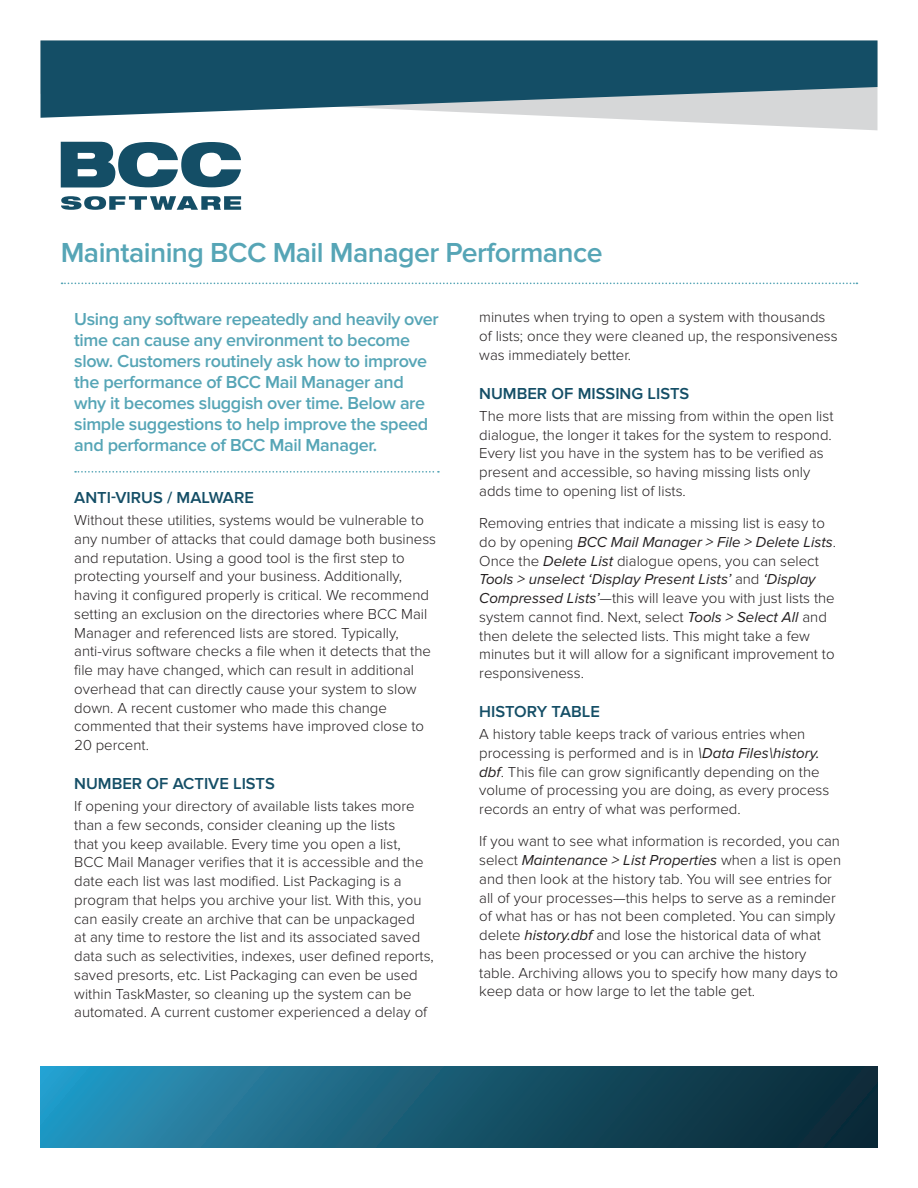
<style>
.page{position:relative;width:918px;height:1188px;background:#fff}
.page>*{position:absolute;margin:0;border:0;box-sizing:border-box;transform-origin:0 0}
.t1{font:600 28.5px "Proxima Nova";letter-spacing:-.02em;color:#56a5b6}
.t2{font:600 18px/21px "Proxima Nova";letter-spacing:-.02em;color:#56a5b6}
.t3{font:600 16.5px "Proxima Nova";color:#144e66}
.t4{font:300 15px/18.8px "Proxima Nova";color:#231f20}
.s1{font-weight:400;font-style:italic}
</style>
<div class="page">
<svg style="left:41px;top:1066px;width:836px;height:82px;background:#185a73"></svg>
<svg style="left:600px;top:118px;width:278px;height:12px"></svg>
<svg style="left:40px;top:40px;width:838px;height:78px;background:#3e6c7f"></svg>
<svg style="left:61px;top:142px;width:180px;height:45px"></svg>
<svg style="left:61px;top:196px;width:180px;height:14px"></svg>
<svg style="left:62px;top:283px;width:795px;height:1px"></svg>
<svg style="left:75px;top:471px;width:364px;height:2px"></svg>
<h1 class="t1" style="left:61px;top:236px;width:543px">Maintaining BCC Mail Manager Performance</h1>
<h4 class="t2" style="left:74px;top:309px;width:366px">Using any software repeatedly and heavily over time can cause any environment to become slow. Customers routinely ask how to improve the performance of BCC Mail Manager and why it becomes sluggish over time. Below are simple suggestions to help improve the speed and performance of BCC Mail Manager.</h4>
<h4 class="t3" style="left:74px;top:488px;width:181px">ANTI-VIRUS / MALWARE</h4>
<p class="t4" style="left:74px;top:511px;width:363px">Without these utilities, systems would be vulnerable to any number of attacks that could damage both business and reputation. Using a good tool is the first step to protecting yourself and your business. Additionally, having it configured properly is critical. We recommend setting an exclusion on the directories where BCC Mail Manager and referenced lists are stored. Typically, anti-virus software checks a file when it detects that the file may have changed, which can result in additional overhead that can directly cause your system to slow down. A recent customer who made this change commented that their systems have improved close to 20 percent.</p>
<h4 class="t3" style="left:74px;top:774px;width:202px">NUMBER OF ACTIVE LISTS</h4>
<p class="t4" style="left:74px;top:797px;width:361px">If opening your directory of available lists takes more than a few seconds, consider cleaning up the lists<br>that you keep available. Every time you open a list,<br>BCC Mail Manager verifies that it is accessible and the date each list was last modified. List Packaging is a program that helps you archive your list. With this, you can easily create an archive that can be unpackaged<br>at any time to restore the list and its associated saved data such as selectivities, indexes, user defined reports, saved presorts, etc. List Packaging can even be used within TaskMaster, so cleaning up the system can be automated. A current customer experienced a delay of</p>
<p class="t4" style="left:479px;top:308px;width:360px">minutes when trying to open a system with thousands of lists; once they were cleaned up, the responsiveness was immediately better.</p>
<h4 class="t3" style="left:479px;top:384px;width:212px">NUMBER OF MISSING LISTS</h4>
<p class="t4" style="left:479px;top:407px;width:356px">The more lists that are missing from within the open list dialogue, the longer it takes for the system to respond.<br>Every list you have in the system has to be verified as present and accessible, so having missing lists only adds time to opening list of lists.</p>
<p class="t4" style="left:479px;top:514px;width:358px">Removing entries that indicate a missing list is easy to do by opening <span class="s1">BCC Mail Manager &gt; File &gt; Delete Lists</span>.<br>Once the <span class="s1">Delete List</span> dialogue opens, you can select <span class="s1">Tools &gt; unselect ‘Display Present Lists’</span> and <span class="s1">‘Display Compressed Lists’</span>—this will leave you with just lists the system cannot find. Next, select <span class="s1">Tools &gt; Select All</span> and then delete the selected lists. This might take a few minutes but it will allow for a significant improvement to responsiveness.</p>
<h4 class="t3" style="left:479px;top:702px;width:122px">HISTORY TABLE</h4>
<p class="t4" style="left:479px;top:725px;width:352px">A history table keeps track of various entries when processing is performed and is in <span class="s1">\Data Files\history. dbf</span>. This file can grow significantly depending on the volume of processing you are doing, as every process records an entry of what was performed.</p>
<p class="t4" style="left:479px;top:832px;width:363px">If you want to see what information is recorded, you can select <span class="s1">Maintenance &gt; List Properties</span> when a list is open and then look at the history tab. You will see entries for all of your processes—this helps to serve as a reminder of what has or has not been completed. You can simply delete <span class="s1">history.dbf</span> and lose the historical data of what has been processed or you can archive the history table. Archiving allows you to specify how many days to keep data or how large to let the table get.</p>
</div>
